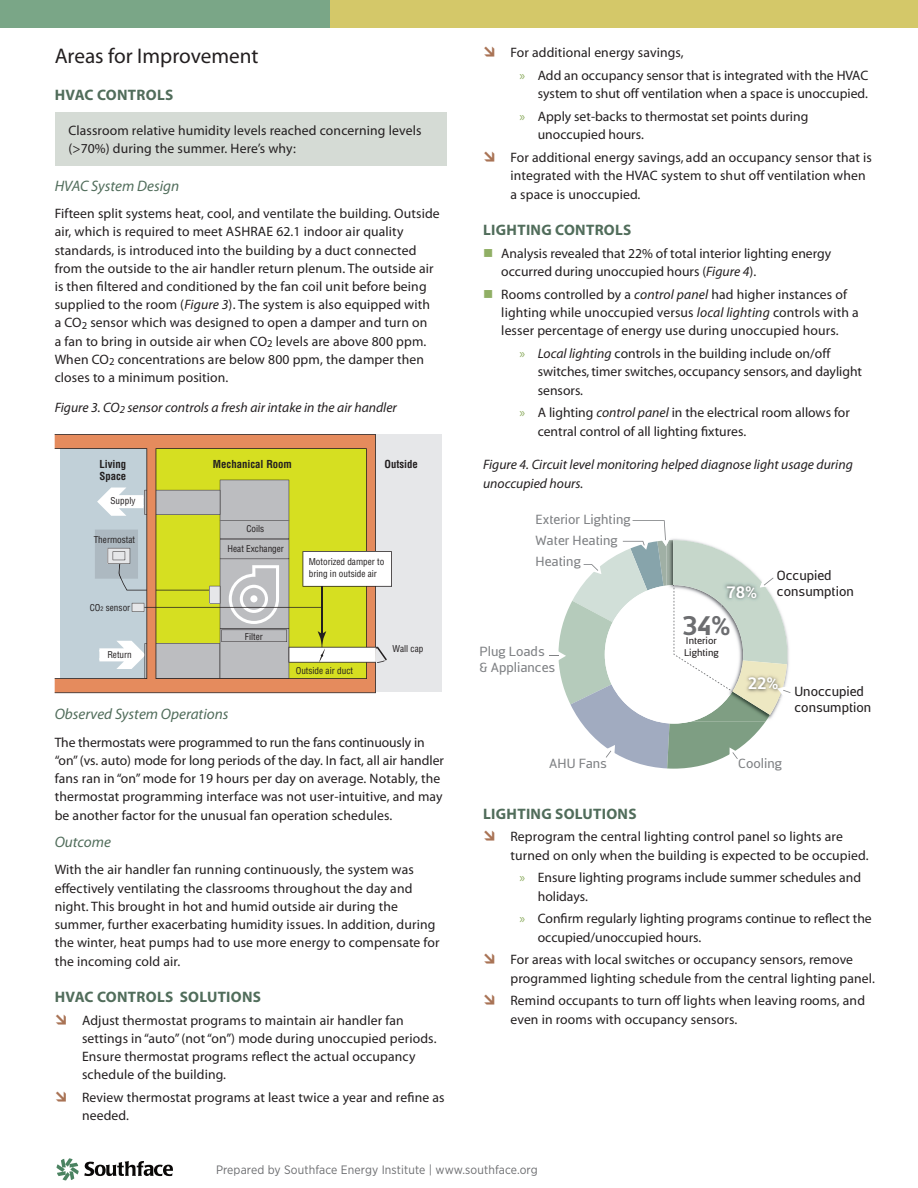
<style>
.page{position:relative;width:918px;height:1188px;background:#fff}
.page>*{position:absolute;margin:0;border:0;box-sizing:border-box;transform-origin:0 0}
.t1{font:700 26.4px "Centuma";color:#6c6d70}
.t2{font:21.3px "Myriad Pro";color:#231f20}
.t3{font:700 16.35px "Centuma";color:#fff}
.t4{font:700 15.15px "Myriad Pro";letter-spacing:.02em;color:#516d5b}
.t5{font:italic 15.15px "Myriad Pro";color:#516d5b}
.t6{font:13.65px/18.3px "Myriad Pro";letter-spacing:.01em;color:#231f20}
.t7{font:13.65px/18.3px "Myriad";color:#231f20}
.t8{font:italic 13.65px/18.3px "Myriad Pro";color:#231f20}
.t9{font:13.05px/21px "Centuma";color:#808285}
.t10{font:13.05px/15.6px "Centuma";color:#231f20}
.t11{font:12.15px "Gotham Narrow";letter-spacing:.01em;color:#6c6d70}
.t12{font:700 condensed 10.8px/11.9px "Helvetica";color:#231f20}
.t13{font:9.6px/11.6px "Centuma";color:#231f20}
.t14{font:condensed 9.15px/11.9px "Helvetica";color:#231f20}
.s1{font-style:italic}
.s2{font-size:6.15px}
.s3{font-family:"Myriad Pro";color:#90af65}
</style>
<div class="page">
<svg style="left:57px;top:1158px;width:116px;height:22px"></svg>
<div style="left:55px;top:112px;width:392px;height:53px;background:#d5dbd5"></div>
<div style="left:0;top:0;width:331px;height:27px;background:#7aa687"></div>
<div style="left:331px;top:0;width:587px;height:27px;background:#d4c869"></div>
<svg style="left:549px;top:520px;width:242px;height:249px"></svg>
<div style="left:374px;top:434px;width:68px;height:258px;background:#e6e7e9"></div>
<svg style="left:55px;top:434px;width:321px;height:259px;background:#d0ba80"></svg>
<svg style="left:95px;top:480px;width:297px;height:199px;background:#cbcb8b"></svg>
<p class="t2" style="left:55px;top:43px;width:205px">Areas for Improvement</p>
<p class="t4" style="left:55px;top:85px;width:120px">HVAC CONTROLS</p>
<p class="t6" style="left:68px;top:121px;width:355px">Classroom relative humidity levels reached concerning levels (&gt;70%) during the summer. Here’s why:</p>
<p class="t5" style="left:55px;top:176px;width:126px">HVAC System Design</p>
<p class="t6" style="left:55px;top:204px;width:387px">Fifteen split systems heat, cool, and ventilate the building. Outside air, which is required to meet ASHRAE 62.1 indoor air quality standards, is introduced into the building by a duct connected from the outside to the air handler return plenum. The outside air is then filtered and conditioned by the fan coil unit before being supplied to the room (<span class="s1">Figure 3</span>). The system is also equipped with a CO<sub>2</sub> sensor which was designed to open a damper and turn on<br>a fan to bring in outside air when CO<sub>2</sub> levels are above 800 ppm.<br>When CO<sub>2</sub> concentrations are below 800 ppm, the damper then closes to a minimum position.</p>
<p class="t8" style="left:55px;top:398px;width:344px">Figure 3. CO<sub>2</sub> sensor controls a fresh air intake in the air handler</p>
<p class="t12" style="left:99px;top:458px;width:28px">Living<br>Space</p>
<p class="t12" style="left:213px;top:458px;width:81px">Mechanical Room</p>
<p class="t12" style="left:385px;top:458px;width:35px">Outside</p>
<p class="t14" style="left:110px;top:495px;width:27px">Supply</p>
<p class="t14" style="left:94px;top:534px;width:43px">Thermostat</p>
<p class="t14" style="left:90px;top:601px;width:42px">CO<span class="s2">2</span> sensor</p>
<p class="t14" style="left:107px;top:649px;width:26px">Return</p>
<p class="t14" style="left:246px;top:523px;width:19px">Coils</p>
<p class="t14" style="left:228px;top:543px;width:58px">Heat Exchanger</p>
<p class="t14" style="left:309px;top:556px;width:77px">Motorized damper to bring in outside air</p>
<p class="t14" style="left:245px;top:630px;width:19px">Filter</p>
<p class="t14" style="left:296px;top:665px;width:59px">Outside air duct</p>
<p class="t14" style="left:393px;top:643px;width:32px">Wall cap</p>
<p class="t5" style="left:55px;top:705px;width:175px">Observed System Operations</p>
<p class="t6" style="left:55px;top:733px;width:391px">The thermostats were programmed to run the fans continuously in “on” (vs. auto) mode for long periods of the day. In fact, all air handler fans ran in “on” mode for 19 hours per day on average. Notably, the thermostat programming interface was not user-intuitive, and may be another factor for the unusual fan operation schedules.</p>
<p class="t5" style="left:55px;top:833px;width:58px">Outcome</p>
<p class="t6" style="left:55px;top:860px;width:387px">With the air handler fan running continuously, the system was effectively ventilating the classrooms throughout the day and night. This brought in hot and humid outside air during the summer, further exacerbating humidity issues. In addition, during the winter, heat pumps had to use more energy to compensate for the incoming cold air.</p>
<p class="t4" style="left:55px;top:987px;width:208px">HVAC CONTROLS SOLUTIONS</p>
<p class="t7" style="left:82px;top:1012px;width:356px">Adjust thermostat programs to maintain air handler fan settings in “auto” (not “on”) mode during unoccupied periods.<br>Ensure thermostat programs reflect the actual occupancy schedule of the building.</p>
<p class="t7" style="left:82px;top:1089px;width:364px">Review thermostat programs at least twice a year and refine as needed.</p>
<p class="t7" style="left:520px;top:42px;width:350px;line-height:22.8px;text-indent:-9px">For additional energy savings,<br><span class="s3">»</span> Add an occupancy sensor that is integrated with the HVAC</p>
<p class="t7" style="left:520px;top:83px;width:350px;line-height:22.8px;text-indent:18px">system to shut off ventilation when a space is unoccupied. <span class="s3">»</span> Apply set-backs to thermostat set points during</p>
<p class="t7" style="left:510px;top:124px;width:363px;line-height:22.8px;text-indent:27px">unoccupied hours.<br>For additional energy savings, add an occupancy sensor that is</p>
<p class="t7" style="left:510px;top:167px;width:357px">integrated with the HVAC system to shut off ventilation when a space is unoccupied.</p>
<p class="t4" style="left:483px;top:220px;width:150px">LIGHTING CONTROLS</p>
<p class="t7" style="left:501px;top:245px;width:331px">Analysis revealed that 22% of total interior lighting energy occurred during unoccupied hours (<span class="s1">Figure 4</span>).</p>
<p class="t6" style="left:501px;top:285px;width:359px">Rooms controlled by a <span class="s1">control panel</span> had higher instances of lighting while unoccupied versus <span class="s1">local lighting</span> controls with a lesser percentage of energy use during unoccupied hours.</p>
<p class="t7" style="left:538px;top:345px;width:326px;text-indent:-18px"><span class="s3">»</span> <span class="s1">Local lighting</span> controls in the building include on/off switches, timer switches, occupancy sensors, and daylight sensors.</p>
<p class="t7" style="left:538px;top:404px;width:314px;text-indent:-18px"><span class="s3">»</span> A lighting <span class="s1">control panel</span> in the electrical room allows for central control of all lighting fixtures.</p>
<p class="t8" style="left:483px;top:455px;width:371px">Figure 4. Circuit level monitoring helped diagnose light usage during unoccupied hours.</p>
<p class="t9" style="left:536px;top:508px;width:97px">Exterior Lighting<br>Water Heating<br>Heating</p>
<p class="t9" style="left:479px;top:643px;width:77px;line-height:15.6px">Plug Loads &amp; Appliances</p>
<p class="t3" style="left:726px;top:580px;width:32px">78%</p>
<p class="t1" style="left:682px;top:607px;width:50px">34%</p>
<p class="t13" style="left:684px;top:634px;width:36px">Interior<br>Lighting</p>
<p class="t10" style="left:777px;top:567px;width:78px">Occupied consumption</p>
<p class="t3" style="left:748px;top:672px;width:32px">22%</p>
<p class="t10" style="left:795px;top:683px;width:78px">Unoccupied consumption</p>
<p class="t9" style="left:549px;top:753px;width:59px">AHU Fans</p>
<p class="t9" style="left:738px;top:753px;width:45px">Cooling</p>
<p class="t4" style="left:483px;top:804px;width:155px">LIGHTING SOLUTIONS</p>
<p class="t6" style="left:510px;top:827px;width:360px">Reprogram the central lighting control panel so lights are turned on only when the building is expected to be occupied.</p>
<p class="t7" style="left:538px;top:869px;width:325px;text-indent:-18px"><span class="s3">»</span> Ensure lighting programs include summer schedules and holidays.</p>
<p class="t7" style="left:538px;top:910px;width:336px;text-indent:-18px"><span class="s3">»</span> Confirm regularly lighting programs continue to reflect the occupied/unoccupied hours.</p>
<p class="t6" style="left:510px;top:950px;width:366px">For areas with local switches or occupancy sensors, remove programmed lighting schedule from the central lighting panel.</p>
<p class="t6" style="left:510px;top:991px;width:356px">Remind occupants to turn off lights when leaving rooms, and even in rooms with occupancy sensors.</p>
<p class="t11" style="left:216px;top:1163px;width:323px">Prepared by Southface Energy Institute | www.southface.org</p>
</div>
